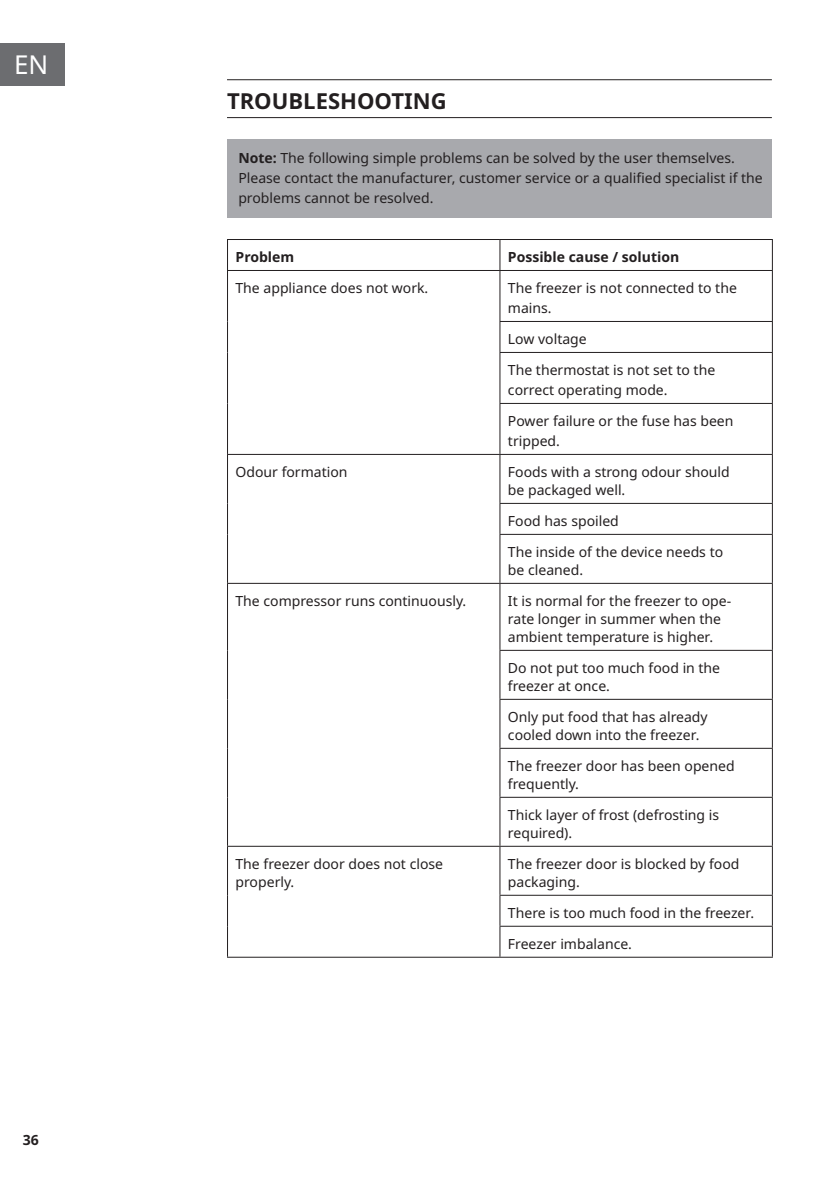
<style>
.page{position:relative;width:840px;height:1191px;background:#fff}
.page>*{position:absolute;margin:0;border:0;box-sizing:border-box;transform-origin:0 0}
.t1{font:26px "Noto Sans";color:#fff}
.t2{font:700 22px "Noto Sans";color:#231f20}
.t3{font:14px/18px "Noto Sans";color:#231f20}
.t4{font:700 14px "Noto Sans";color:#231f20}
.s1{font-weight:700}
</style>
<div class="page">
<div style="left:0;top:43px;width:65px;height:42px;background:#6c6d70"></div>
<hr style="left:227px;top:79px;width:544px;height:1px;background:#231f20">
<hr style="left:227px;top:117px;width:544px;height:1px;background:#231f20">
<div style="left:227px;top:139px;width:544px;height:79px;background:#a8a9ad"></div>
<hr style="left:227px;top:239px;width:272px;height:1px;background:#231f20">
<hr style="left:227px;top:240px;width:1px;height:30px;background:#231f20">
<hr style="left:499px;top:239px;width:273px;height:1px;background:#231f20">
<hr style="left:499px;top:240px;width:1px;height:30px;background:#231f20">
<hr style="left:771px;top:240px;width:1px;height:30px;background:#231f20">
<hr style="left:227px;top:270px;width:272px;height:1px;background:#231f20">
<hr style="left:227px;top:271px;width:1px;height:50px;background:#231f20">
<hr style="left:499px;top:270px;width:273px;height:1px;background:#231f20">
<hr style="left:499px;top:271px;width:1px;height:50px;background:#231f20">
<hr style="left:771px;top:271px;width:1px;height:50px;background:#231f20">
<hr style="left:227px;top:321px;width:1px;height:31px;background:#231f20">
<hr style="left:499px;top:321px;width:273px;height:1px;background:#231f20">
<hr style="left:499px;top:322px;width:1px;height:30px;background:#231f20">
<hr style="left:771px;top:322px;width:1px;height:30px;background:#231f20">
<hr style="left:227px;top:352px;width:1px;height:51px;background:#231f20">
<hr style="left:499px;top:352px;width:273px;height:1px;background:#231f20">
<hr style="left:499px;top:353px;width:1px;height:50px;background:#231f20">
<hr style="left:771px;top:353px;width:1px;height:50px;background:#231f20">
<hr style="left:227px;top:403px;width:1px;height:51px;background:#231f20">
<hr style="left:499px;top:403px;width:273px;height:1px;background:#231f20">
<hr style="left:499px;top:404px;width:1px;height:50px;background:#231f20">
<hr style="left:771px;top:404px;width:1px;height:50px;background:#231f20">
<hr style="left:227px;top:454px;width:272px;height:1px;background:#231f20">
<hr style="left:227px;top:455px;width:1px;height:48px;background:#231f20">
<hr style="left:499px;top:454px;width:273px;height:1px;background:#231f20">
<hr style="left:499px;top:455px;width:1px;height:48px;background:#231f20">
<hr style="left:771px;top:455px;width:1px;height:48px;background:#231f20">
<hr style="left:227px;top:503px;width:1px;height:31px;background:#231f20">
<hr style="left:499px;top:503px;width:273px;height:1px;background:#231f20">
<hr style="left:499px;top:504px;width:1px;height:30px;background:#231f20">
<hr style="left:771px;top:504px;width:1px;height:30px;background:#231f20">
<hr style="left:227px;top:534px;width:1px;height:49px;background:#231f20">
<hr style="left:499px;top:534px;width:273px;height:1px;background:#231f20">
<hr style="left:499px;top:535px;width:1px;height:48px;background:#231f20">
<hr style="left:771px;top:535px;width:1px;height:48px;background:#231f20">
<hr style="left:227px;top:583px;width:272px;height:1px;background:#231f20">
<hr style="left:227px;top:584px;width:1px;height:66px;background:#231f20">
<hr style="left:499px;top:583px;width:273px;height:1px;background:#231f20">
<hr style="left:499px;top:584px;width:1px;height:66px;background:#231f20">
<hr style="left:771px;top:584px;width:1px;height:66px;background:#231f20">
<hr style="left:227px;top:650px;width:1px;height:49px;background:#231f20">
<hr style="left:499px;top:650px;width:273px;height:1px;background:#231f20">
<hr style="left:499px;top:651px;width:1px;height:48px;background:#231f20">
<hr style="left:771px;top:651px;width:1px;height:48px;background:#231f20">
<hr style="left:227px;top:699px;width:1px;height:49px;background:#231f20">
<hr style="left:499px;top:699px;width:273px;height:1px;background:#231f20">
<hr style="left:499px;top:700px;width:1px;height:48px;background:#231f20">
<hr style="left:771px;top:700px;width:1px;height:48px;background:#231f20">
<hr style="left:227px;top:748px;width:1px;height:49px;background:#231f20">
<hr style="left:499px;top:748px;width:273px;height:1px;background:#231f20">
<hr style="left:499px;top:749px;width:1px;height:48px;background:#231f20">
<hr style="left:771px;top:749px;width:1px;height:48px;background:#231f20">
<hr style="left:227px;top:797px;width:1px;height:48px;background:#231f20">
<hr style="left:499px;top:797px;width:273px;height:1px;background:#231f20">
<hr style="left:499px;top:798px;width:1px;height:47px;background:#231f20">
<hr style="left:771px;top:798px;width:1px;height:47px;background:#231f20">
<hr style="left:227px;top:845px;width:272px;height:1px;background:#231f20">
<hr style="left:227px;top:846px;width:1px;height:49px;background:#231f20">
<hr style="left:499px;top:845px;width:273px;height:1px;background:#231f20">
<hr style="left:499px;top:846px;width:1px;height:48px;background:#231f20">
<hr style="left:771px;top:846px;width:1px;height:48px;background:#231f20">
<hr style="left:227px;top:895px;width:1px;height:31px;background:#231f20">
<hr style="left:499px;top:894px;width:273px;height:1px;background:#231f20">
<hr style="left:499px;top:895px;width:1px;height:30px;background:#231f20">
<hr style="left:771px;top:895px;width:1px;height:30px;background:#231f20">
<hr style="left:227px;top:926px;width:1px;height:30px;background:#231f20">
<hr style="left:499px;top:925px;width:273px;height:1px;background:#231f20">
<hr style="left:499px;top:926px;width:1px;height:30px;background:#231f20">
<hr style="left:771px;top:926px;width:1px;height:30px;background:#231f20">
<hr style="left:227px;top:956px;width:272px;height:1px;background:#231f20">
<hr style="left:499px;top:956px;width:273px;height:1px;background:#231f20">
<h1 class="t1" style="left:14px;top:46px;width:36px">EN</h1>
<p class="t4" style="left:23px;top:1130px;width:18px">36</p>
<h2 class="t2" style="left:227px;top:85px;width:221px">TROUBLESHOOTING</h2>
<p class="t3" style="left:238px;top:148px;width:525px;line-height:20px"><span class="s1">Note:</span> The following simple problems can be solved by the user themselves.<br>Please contact the manufacturer, customer service or a qualified specialist if the problems cannot be resolved.</p>
<p class="t4" style="left:235px;top:247px;width:60px">Problem</p>
<p class="t4" style="left:507px;top:247px;width:173px">Possible cause / solution</p>
<p class="t3" style="left:235px;top:280px;width:194px">The appliance does not work.</p>
<p class="t3" style="left:507px;top:279px;width:230px;line-height:20px">The freezer is not connected to the mains.</p>
<p class="t3" style="left:507px;top:331px;width:80px">Low voltage</p>
<p class="t3" style="left:507px;top:361px;width:209px;line-height:20px">The thermostat is not set to the correct operating mode.</p>
<p class="t3" style="left:507px;top:412px;width:227px;line-height:20px">Power failure or the fuse has been tripped.</p>
<p class="t3" style="left:235px;top:463px;width:113px">Odour formation</p>
<p class="t3" style="left:507px;top:463px;width:223px">Foods with a strong odour should be packaged well.</p>
<p class="t3" style="left:507px;top:512px;width:112px">Food has spoiled</p>
<p class="t3" style="left:507px;top:543px;width:216px">The inside of the device needs to be cleaned.</p>
<p class="t3" style="left:235px;top:592px;width:232px">The compressor runs continuously.</p>
<p class="t3" style="left:507px;top:592px;width:224px">It is normal for the freezer to ope&shy;rate longer in summer when the ambient temperature is higher.</p>
<p class="t3" style="left:507px;top:659px;width:214px">Do not put too much food in the freezer at once.</p>
<p class="t3" style="left:507px;top:708px;width:201px">Only put food that has already cooled down into the freezer.</p>
<p class="t3" style="left:507px;top:757px;width:228px">The freezer door has been opened frequently.</p>
<p class="t3" style="left:507px;top:806px;width:213px">Thick layer of frost (defrosting is required).</p>
<p class="t3" style="left:235px;top:855px;width:209px">The freezer door does not close properly.</p>
<p class="t3" style="left:507px;top:855px;width:233px">The freezer door is blocked by food packaging.</p>
<p class="t3" style="left:507px;top:904px;width:248px">There is too much food in the freezer.</p>
<p class="t3" style="left:507px;top:935px;width:125px">Freezer imbalance.</p>
</div>
